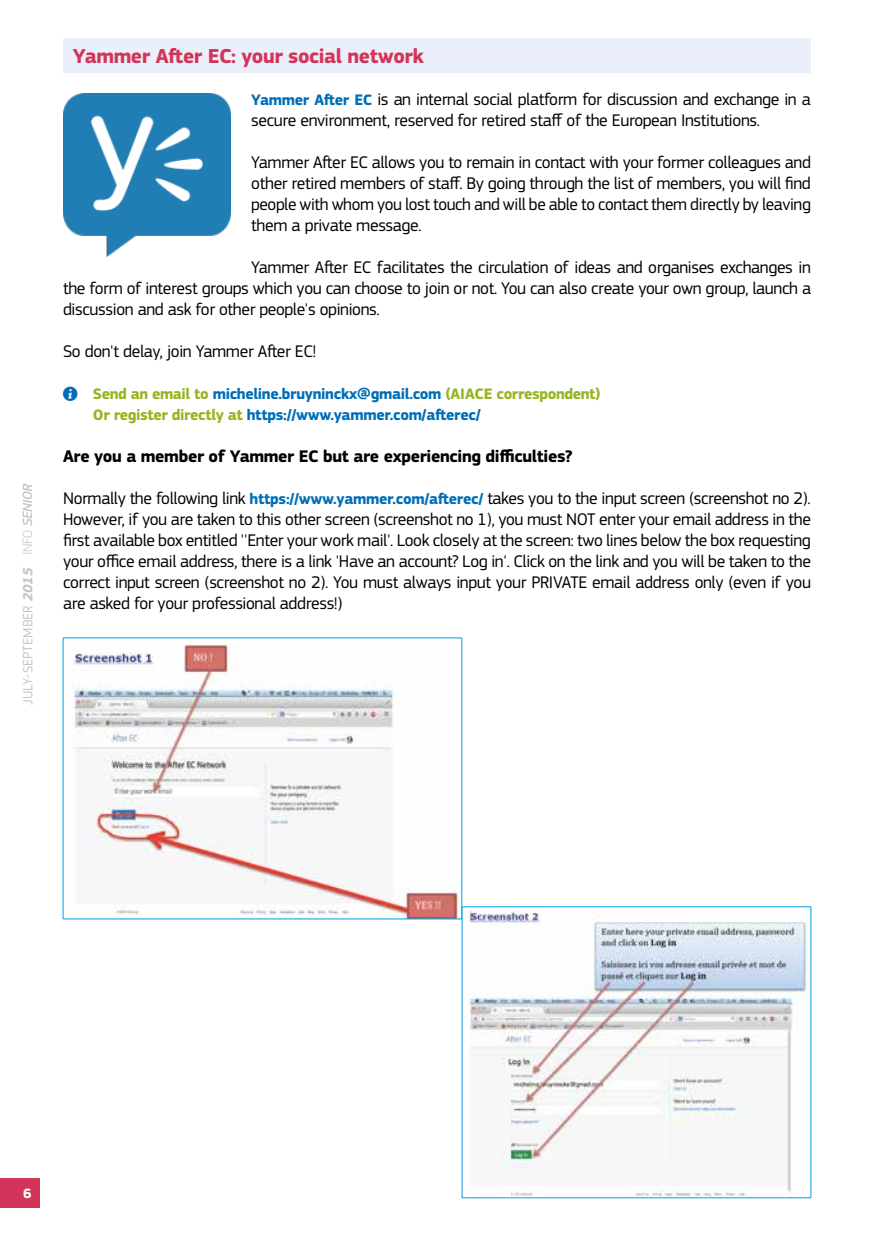
<style>
.page{position:relative;width:874px;height:1241px;background:#fff}
.page>*{position:absolute;margin:0;border:0;box-sizing:border-box;transform-origin:0 0}
.t1{font:700 21px "EC Square Sans Pro";letter-spacing:-.02em;color:#d1365a}
.t2{font:17.5px/21px "EC Square Sans Pro";letter-spacing:-.02em;color:#000;text-align:justify}
.t3{font:700 17.5px "EC Square Sans Pro";letter-spacing:-.02em;color:#000}
.t4{font:700 15.75px/21px "EC Square Sans Pro";letter-spacing:-.02em;color:#006eb7}
.t5{font:14px "EC Square Sans Pro";color:#c6c6c6}
.t6{font:700 14px "EC Square Sans Pro";color:#fff}
.s1{font-weight:700;font-style:italic}
.s2{font-weight:700;font-size:15.75px;color:#006eb7}
.s3{font-family:"s Tmedia";font-weight:400;font-size:17.5px}
.s4{color:#96b522}
</style>
<div class="page">
<div style="left:0;top:1177px;width:40px;height:30px;background:#d1365a"></div>
<svg style="left:23px;top:483px;width:9px;height:70px"></svg>
<div style="left:63px;top:38px;width:747px;height:35px;background:#ebeff9"></div>
<svg style="left:63px;top:637px;width:398px;height:281px"></svg>
<img style="left:470px;top:908px;width:337px;height:287px">
<div style="left:462px;top:906px;width:348px;height:291px;border:1px solid #009fe3"></div>
<img style="left:63px;top:93px;width:167px;height:163px">
<p class="t5" style="left:20px;top:705px;width:139px;rotate:-90deg">JULY-SEPTEMBER <span class="s1">2015</span></p>
<p class="t1" style="left:73px;top:44px;width:352px">Yammer After EC: your social network</p>
<p class="t2" style="left:251px;top:89px;width:561px"><span class="s2">Yammer After EC</span> is an internal social platform for discussion and exchange in a secure environment, reserved for retired staff of the European Institutions.</p>
<p class="t2" style="left:251px;top:152px;width:561px">Yammer After EC allows you to remain in contact with your former colleagues and other retired members of staff. By going through the list of members, you will find people with whom you lost touch and will be able to contact them directly by leaving them a private message.</p>
<p class="t2" style="left:63px;top:257px;width:749px;text-indent:188px">Yammer After EC facilitates the circulation of ideas and organises exchanges in the form of interest groups which you can choose to join or not. You can also create your own group, launch a discussion and ask for other people's opinions.</p>
<p class="t2" style="left:63px;top:341px;width:255px">So don't delay, join Yammer After EC!</p>
<p class="t4" style="left:93px;top:384px;width:509px;text-indent:-30px"><span class="s3">i</span> <span class="s4">Send an email to</span> micheline.bruyninckx@gmail.com <span class="s4">(AIACE correspondent)<br>Or register directly at</span> https://www.yammer.com/afterec/</p>
<p class="t3" style="left:63px;top:446px;width:511px">Are you a member of Yammer EC but are experiencing difficulties?</p>
<p class="t2" style="left:63px;top:488px;width:749px">Normally the following link <span class="s2">https://www.yammer.com/afterec/</span> takes you to the input screen (screenshot no 2).<br>However, if you are taken to this other screen (screenshot no 1), you must NOT enter your email address in the first available box entitled ''Enter your work mail'. Look closely at the screen: two lines below the box requesting your office email address, there is a link 'Have an account? Log in'. Click on the link and you will be taken to the correct input screen (screenshot no 2). You must always input your PRIVATE email address only (even if you are asked for your professional address!)</p>
<p class="t6" style="left:23px;top:1184px;width:10px">6</p>
</div>
